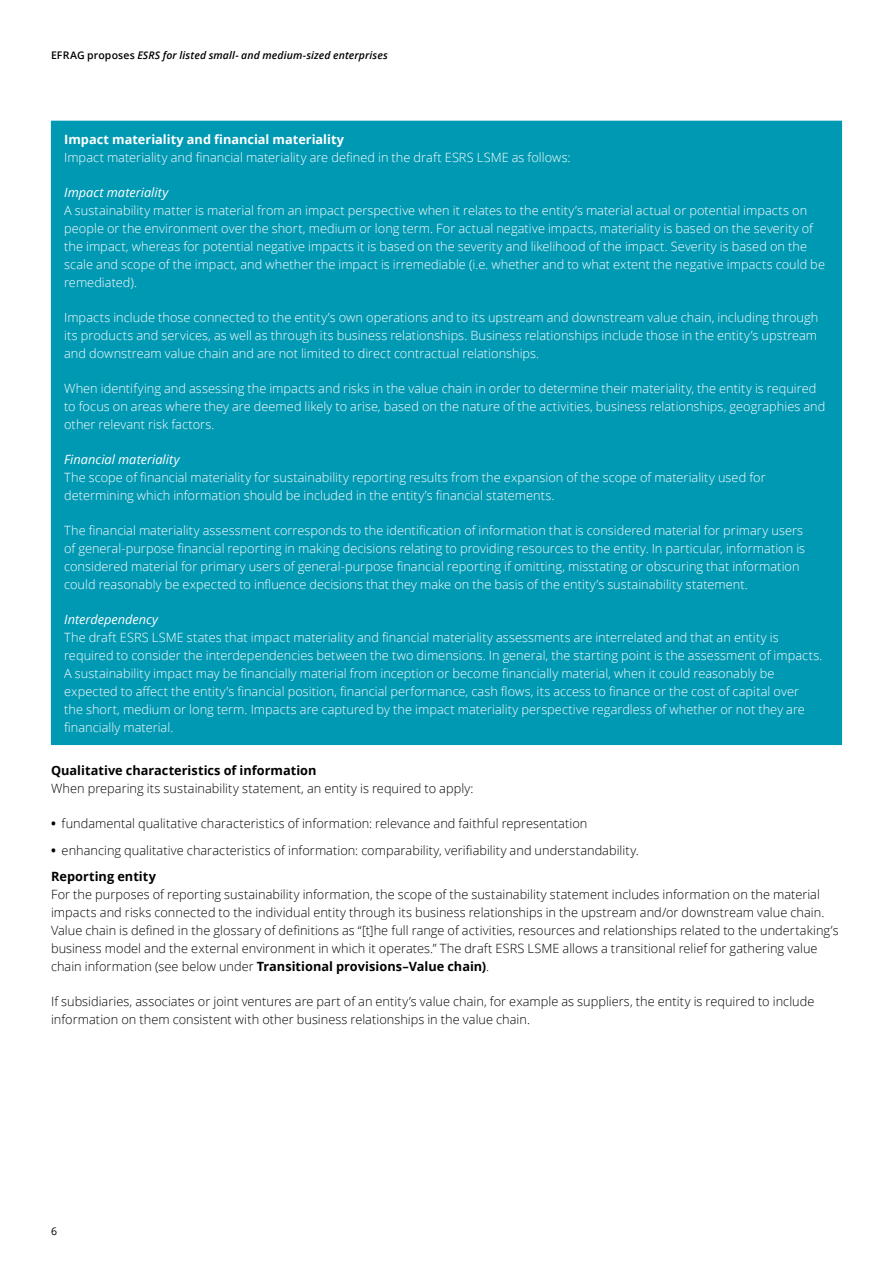
<style>
.page{position:relative;width:893px;height:1263px;background:#fff}
.page>*{position:absolute;margin:0;border:0;box-sizing:border-box;transform-origin:0 0}
.t1{font:300 12.75px/18px "Open Sans";letter-spacing:.005em;color:#fff}
.t2{font:300 12.75px/18px "Open Sans";letter-spacing:.005em;color:#000}
.t3{font:italic 12.75px "Open Sans";color:#fff}
.t4{font:700 12.75px "Open Sans";color:#fff}
.t5{font:700 12.75px "Open Sans";color:#000}
.t6{font:italic 600 10.5px "Open Sans";letter-spacing:.01em;color:#000}
.t7{font:10.5px "Open Sans";color:#000}
.s1{font-style:normal}
.s2{font-weight:700}
</style>
<div class="page">
<div style="left:51px;top:121px;width:791px;height:623px;background:#0099b3"></div>
<hr style="left:51px;top:744px;width:791px;height:1px;background:#0099b3">
<p class="t6" style="left:51px;top:48px;width:338px"><span class="s1">EFRAG proposes</span> ESRS for listed small- and medium-sized enterprises</p>
<p class="t4" style="left:64px;top:130px;width:282px">Impact materiality and financial materiality</p>
<p class="t1" style="left:64px;top:148px;width:508px">Impact materiality and financial materiality are defined in the draft ESRS LSME as follows:</p>
<p class="t3" style="left:64px;top:183px;width:106px">Impact materiality</p>
<p class="t1" style="left:64px;top:201px;width:762px">A sustainability matter is material from an impact perspective when it relates to the entity’s material actual or potential impacts on people or the environment over the short, medium or long term. For actual negative impacts, materiality is based on the severity of the impact, whereas for potential negative impacts it is based on the severity and likelihood of the impact. Severity is based on the scale and scope of the impact, and whether the impact is irremediable (i.e. whether and to what extent the negative impacts could be remediated).</p>
<p class="t1" style="left:64px;top:308px;width:756px;text-align:justify">Impacts include those connected to the entity’s own operations and to its upstream and downstream value chain, including through its products and services, as well as through its business relationships. Business relationships include those in the entity’s upstream and downstream value chain and are not limited to direct contractual relationships.</p>
<p class="t1" style="left:64px;top:379px;width:763px">When identifying and assessing the impacts and risks in the value chain in order to determine their materiality, the entity is required to focus on areas where they are deemed likely to arise, based on the nature of the activities, business relationships, geographies and other relevant risk factors.</p>
<p class="t3" style="left:64px;top:450px;width:117px">Financial materiality</p>
<p class="t1" style="left:64px;top:468px;width:703px">The scope of financial materiality for sustainability reporting results from the expansion of the scope of materiality used for determining which information should be included in the entity’s financial statements.</p>
<p class="t1" style="left:64px;top:521px;width:743px">The financial materiality assessment corresponds to the identification of information that is considered material for primary users of general-purpose financial reporting in making decisions relating to providing resources to the entity. In particular, information is considered material for primary users of general-purpose financial reporting if omitting, misstating or obscuring that information could reasonably be expected to influence decisions that they make on the basis of the entity’s sustainability statement.</p>
<p class="t3" style="left:64px;top:610px;width:96px">Interdependency</p>
<p class="t1" style="left:64px;top:628px;width:760px">The draft ESRS LSME states that impact materiality and financial materiality assessments are interrelated and that an entity is required to consider the interdependencies between the two dimensions. In general, the starting point is the assessment of impacts.<br>A sustainability impact may be financially material from inception or become financially material, when it could reasonably be expected to affect the entity’s financial position, financial performance, cash flows, its access to finance or the cost of capital over<br>the short, medium or long term. Impacts are captured by the impact materiality perspective regardless of whether or not they are financially material.</p>
<p class="t5" style="left:51px;top:761px;width:267px">Qualitative characteristics of information</p>
<p class="t2" style="left:51px;top:779px;width:424px">When preparing its sustainability statement, an entity is required to apply:</p>
<p class="t2" style="left:51px;top:814px;width:538px"><span class="s2">•</span> fundamental qualitative characteristics of information: relevance and faithful representation</p>
<p class="t2" style="left:51px;top:836px;width:589px;line-height:26.5px"><span class="s2">•</span> enhancing qualitative characteristics of information: comparability, verifiability and understandability.<br><span class="s2">Reporting entity</span></p>
<p class="t2" style="left:51px;top:885px;width:789px">For the purposes of reporting sustainability information, the scope of the sustainability statement includes information on the material impacts and risks connected to the individual entity through its business relationships in the upstream and/or downstream value chain.<br>Value chain is defined in the glossary of definitions as “[t]he full range of activities, resources and relationships related to the undertaking’s business model and the external environment in which it operates.” The draft ESRS LSME allows a transitional relief for gathering value chain information (see below under <span class="s2">Transitional provisions–Value chain)</span>.</p>
<p class="t2" style="left:51px;top:992px;width:765px">If subsidiaries, associates or joint ventures are part of an entity’s value chain, for example as suppliers, the entity is required to include information on them consistent with other business relationships in the value chain.</p>
<p class="t7" style="left:51px;top:1224px;width:8px">6</p>
</div>
